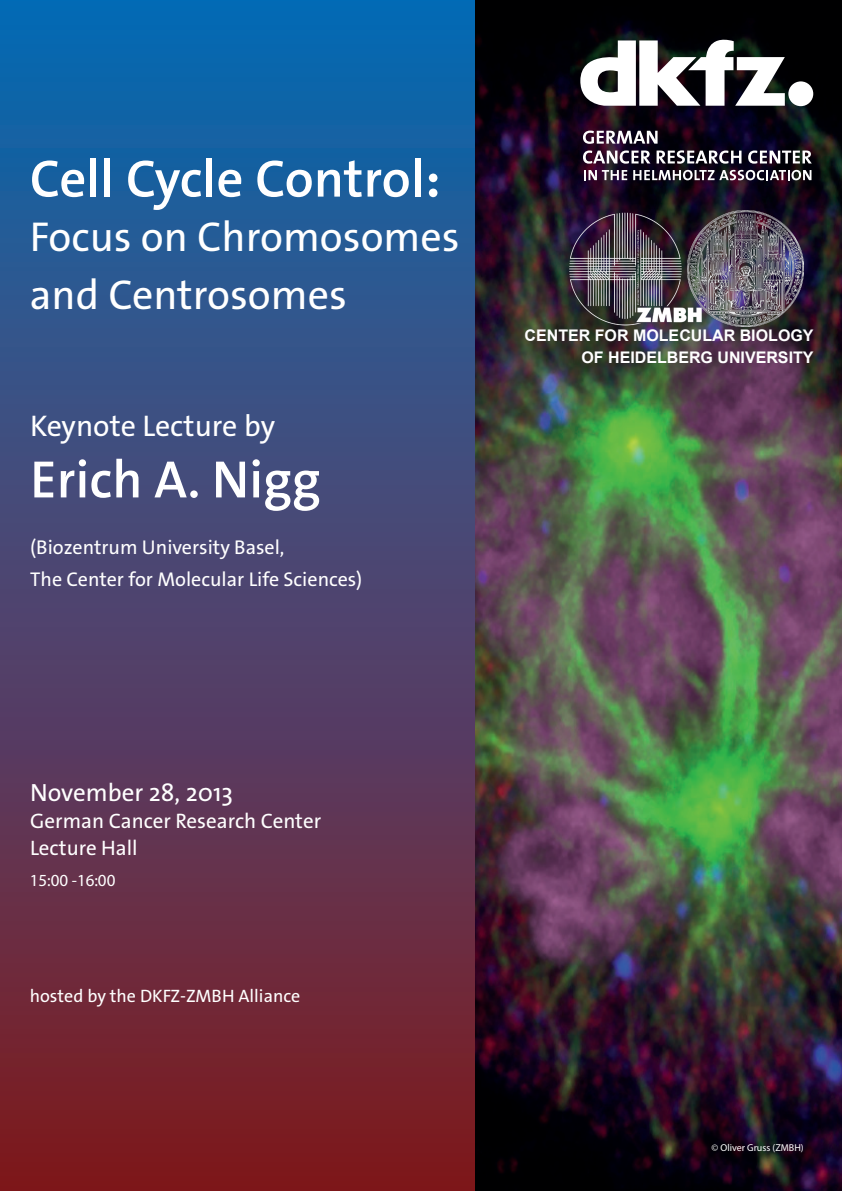
<style>
.page{position:relative;width:842px;height:1191px;background:#fff}
.page>*{position:absolute;margin:0;border:0;box-sizing:border-box;transform-origin:0 0}
.t1{font:600 53px "The Sans Os F";color:#fff}
.t2{font:42px/58px "The Sans Os F";color:#fff}
.t3{font:30px "The Sans Os F";color:#fff}
.t4{font:25px "The Sans Os F";color:#fff}
.t5{font:21px "The Sans Os F";color:#fff}
.t6{font:20px "The Sans Os F";color:#fff}
.t7{font:18px "The Sans Os F";color:#fff}
.t8{font:17px "Myriad Pro";color:#fff}
.t9{font:700 16px "Arial";color:#fff}
.t10{font:10px "Myriad Pro";color:#fff}
.s1{font-weight:700}
</style>
<div class="page">
<div style="left:0;top:0;width:480px;height:1191px;background:linear-gradient(to bottom,#0b6cb7,#861b21)"></div>
<img style="left:475px;top:0;width:367px;height:1191px">
<svg style="left:584px;top:170px;width:43px;height:10px"></svg>
<svg style="left:633px;top:170px;width:178px;height:10px"></svg>
<svg style="left:583px;top:150px;width:67px;height:14px"></svg>
<svg style="left:656px;top:150px;width:85px;height:14px"></svg>
<svg style="left:748px;top:150px;width:64px;height:14px"></svg>
<svg style="left:583px;top:131px;width:74px;height:13px"></svg>
<div style="left:788px;top:81px;width:25px;height:25px;background:#fff;border-radius:50%"></div>
<svg style="left:580px;top:34px;width:205px;height:72px"></svg>
<img style="left:568px;top:212px;width:120px;height:115px">
<img style="left:688px;top:210px;width:116px;height:117px">
<p class="t1" style="left:30px;top:145px;width:412px">Cell Cycle Control<span class="s1">:</span></p>
<p class="t2" style="left:30px;top:208px;width:431px">Focus on Chromosomes and Centrosomes</p>
<p class="t3" style="left:30px;top:407px;width:246px">Keynote Lecture by</p>
<p class="t1" style="left:30px;top:445px;width:292px">Erich A. Nigg</p>
<p class="t6" style="left:30px;top:535px;width:256px">(Biozentrum University Basel,</p>
<p class="t6" style="left:30px;top:567px;width:333px">The Center for Molecular Life Sciences)</p>
<p class="t9" style="left:525px;top:324px;width:290px">CENTER FOR MOLECULAR BIOLOGY</p>
<p class="t9" style="left:581px;top:346px;width:234px">OF HEIDELBERG UNIVERSITY</p>
<p class="t4" style="left:30px;top:776px;width:204px">November 28, 2013</p>
<p class="t5" style="left:30px;top:807px;width:292px">German Cancer Research Center</p>
<p class="t5" style="left:30px;top:834px;width:109px">Lecture Hall</p>
<p class="t8" style="left:30px;top:870px;width:87px">15:00 -16:00</p>
<p class="t7" style="left:30px;top:984px;width:272px">hosted by the DKFZ-ZMBH Alliance</p>
<p class="t10" style="left:712px;top:1141px;width:94px">© Oliver Gruss (ZMBH)</p>
</div>
